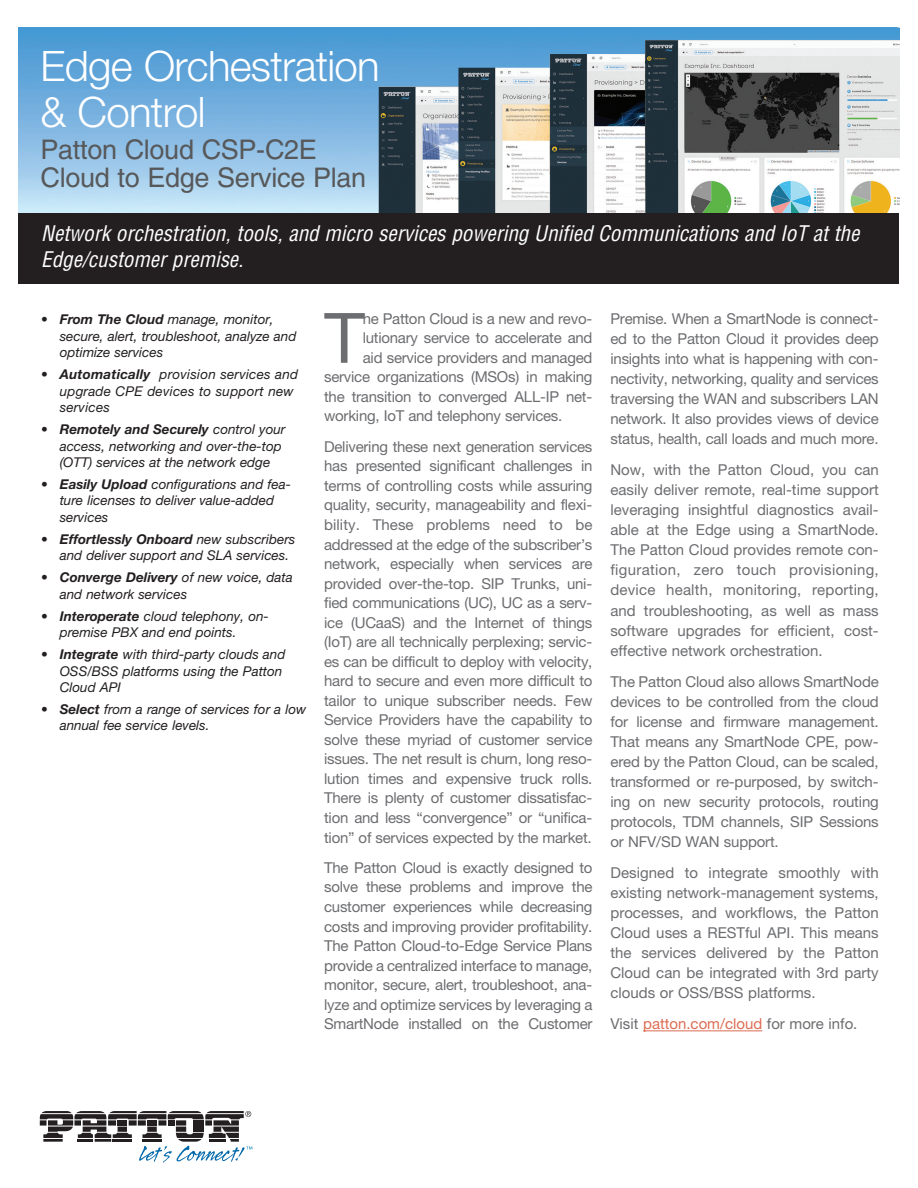
<style>
.page{position:relative;width:918px;height:1188px;background:#fff}
.page>*{position:absolute;margin:0;border:0;box-sizing:border-box;transform-origin:0 0}
.t1{font:69.6px "Helvetica Neue LT Std";color:#6c6d70}
.t2{font:300 42px/46.5px "Helvetica Neue LT Std";letter-spacing:-.015em;color:#fff}
.t3{font:27px/28.5px "Helvetica LT Std";letter-spacing:-.01em;color:#57585a}
.t4{font:italic condensed 21px/25.5px "Helvetica LT Std";color:#fff}
.t5{font:15px/20.1px "Helvetica Neue LT Std";letter-spacing:-.015em;color:#6c6d70;text-align:justify}
.t6{font:italic 13.5px/16.5px "Helvetica Neue LT Std";color:#231f20}
.s1{font-weight:700}
.s2{color:#dd6c53}
</style>
<div class="page">
<svg style="left:40px;top:1111px;width:212px;height:52px"></svg>
<img style="left:19px;top:27px;width:880px;height:186px">
<div style="left:19px;top:213px;width:880px;height:71px;background:#231f20"></div>
<hr style="left:643px;top:1030px;width:119px;height:1px;background:#dd6c53">
<h2 class="t2" style="left:40px;top:47px;width:341px">Edge Orchestration &amp; Control</h2>
<h3 class="t3" style="left:40px;top:138px;width:327px">Patton Cloud CSP-C2E<br>Cloud to Edge Service Plan</h3>
<h3 class="t4" style="left:41px;top:223px;width:820px">Network orchestration, tools, and micro services powering Unified Communications and IoT at the<br>Edge/customer premise.</h3>
<p class="t6" style="left:60px;top:313px;width:238px;text-indent:-18px">• <span class="s1">From The Cloud</span> manage, monitor, secure, alert, troubleshoot, analyze and optimize services</p>
<p class="t6" style="left:60px;top:367px;width:240px;text-indent:-18px">• <span class="s1">Automatically</span> provision services and upgrade CPE devices to support new services</p>
<p class="t6" style="left:60px;top:422px;width:227px;text-indent:-18px">• <span class="s1">Remotely and Securely</span> control your access, networking and over-the-top (OTT) services at the network edge</p>
<p class="t6" style="left:60px;top:477px;width:233px;text-indent:-18px">• <span class="s1">Easily Upload</span> configurations and fea&shy;ture licenses to deliver value-added services</p>
<p class="t6" style="left:60px;top:532px;width:237px;text-indent:-18px">• <span class="s1">Effortlessly Onboard</span> new subscribers and deliver support and SLA services.</p>
<p class="t6" style="left:60px;top:571px;width:235px;text-indent:-18px">• <span class="s1">Converge Delivery</span> of new voice, data and network services</p>
<p class="t6" style="left:60px;top:609px;width:211px;text-indent:-18px">• <span class="s1">Interoperate</span> cloud telephony, on&shy;premise PBX and end points.</p>
<p class="t6" style="left:60px;top:647px;width:227px;text-indent:-18px">• <span class="s1">Integrate</span> with third-party clouds and<br>OSS/BSS platforms using the Patton<br>Cloud API</p>
<p class="t6" style="left:60px;top:702px;width:248px;text-indent:-18px">• <span class="s1">Select</span> from a range of services for a low annual fee service levels.</p>
<h1 class="t1" style="left:324px;top:313px;width:41px">T</h1>
<p class="t5" style="left:363px;top:310px;width:231px">he Patton Cloud is a new and revo-</p>
<p class="t5" style="left:363px;top:330px;width:231px">lutionary service to accelerate and</p>
<p class="t5" style="left:363px;top:349px;width:231px">aid service providers and managed</p>
<p class="t5" style="left:324px;top:369px;width:270px">service organizations (MSOs) in making</p>
<p class="t5" style="left:324px;top:388px;width:270px">the transition to converged ALL-IP net-</p>
<p class="t5" style="left:324px;top:408px;width:240px">working, IoT and telephony services.</p>
<p class="t5" style="left:324px;top:438px;width:270px;line-height:19.5px">Delivering these next generation services has presented significant challenges in terms of controlling costs while assuring quality, security, manageability and flexi&shy;bility. These problems need to be addressed at the edge of the subscriber’s network, especially when services are provided over-the-top. SIP Trunks, uni&shy;fied communications (UC), UC as a serv&shy;ice (UCaaS) and the Internet of things (IoT) are all technically perplexing; servic&shy;es can be difficult to deploy with velocity, hard to secure and even more difficult to tailor to unique subscriber needs. Few Service Providers have the capability to solve these myriad of customer service issues. The net result is churn, long reso&shy;lution times and expensive truck rolls.<br>There is plenty of customer dissatisfac&shy;tion and less “convergence” or “unifica&shy;tion” of services expected by the market.</p>
<p class="t5" style="left:324px;top:859px;width:270px;line-height:19.5px">The Patton Cloud is exactly designed to solve these problems and improve the customer experiences while decreasing costs and improving provider profitability.<br>The Patton Cloud-to-Edge Service Plans provide a centralized interface to manage, monitor, secure, alert, troubleshoot, ana&shy;lyze and optimize services by leveraging a SmartNode installed on the Customer</p>
<p class="t5" style="left:610px;top:310px;width:270px">Premise. When a SmartNode is connect&shy;ed to the Patton Cloud it provides deep insights into what is happening with con&shy;nectivity, networking, quality and services traversing the WAN and subscribers LAN network. It also provides views of device status, health, call loads and much more.</p>
<p class="t5" style="left:610px;top:461px;width:270px">Now, with the Patton Cloud, you can easily deliver remote, real-time support leveraging insightful diagnostics avail&shy;able at the Edge using a SmartNode.<br>The Patton Cloud provides remote con&shy;figuration, zero touch provisioning, device health, monitoring, reporting, and troubleshooting, as well as mass software upgrades for efficient, cost&shy;effective network orchestration.</p>
<p class="t5" style="left:610px;top:673px;width:270px">The Patton Cloud also allows SmartNode devices to be controlled from the cloud for license and firmware management.<br>That means any SmartNode CPE, pow&shy;ered by the Patton Cloud, can be scaled, transformed or re-purposed, by switch&shy;ing on new security protocols, routing protocols, TDM channels, SIP Sessions or NFV/SD WAN support.</p>
<p class="t5" style="left:610px;top:864px;width:270px">Designed to integrate smoothly with existing network-management systems, processes, and workflows, the Patton Cloud uses a RESTful API. This means the services delivered by the Patton Cloud can be integrated with 3rd party clouds or OSS/BSS platforms.</p>
<p class="t5" style="left:610px;top:1015px;width:248px">Visit <span class="s2">patton.com/cloud</span> for more info.</p>
</div>
